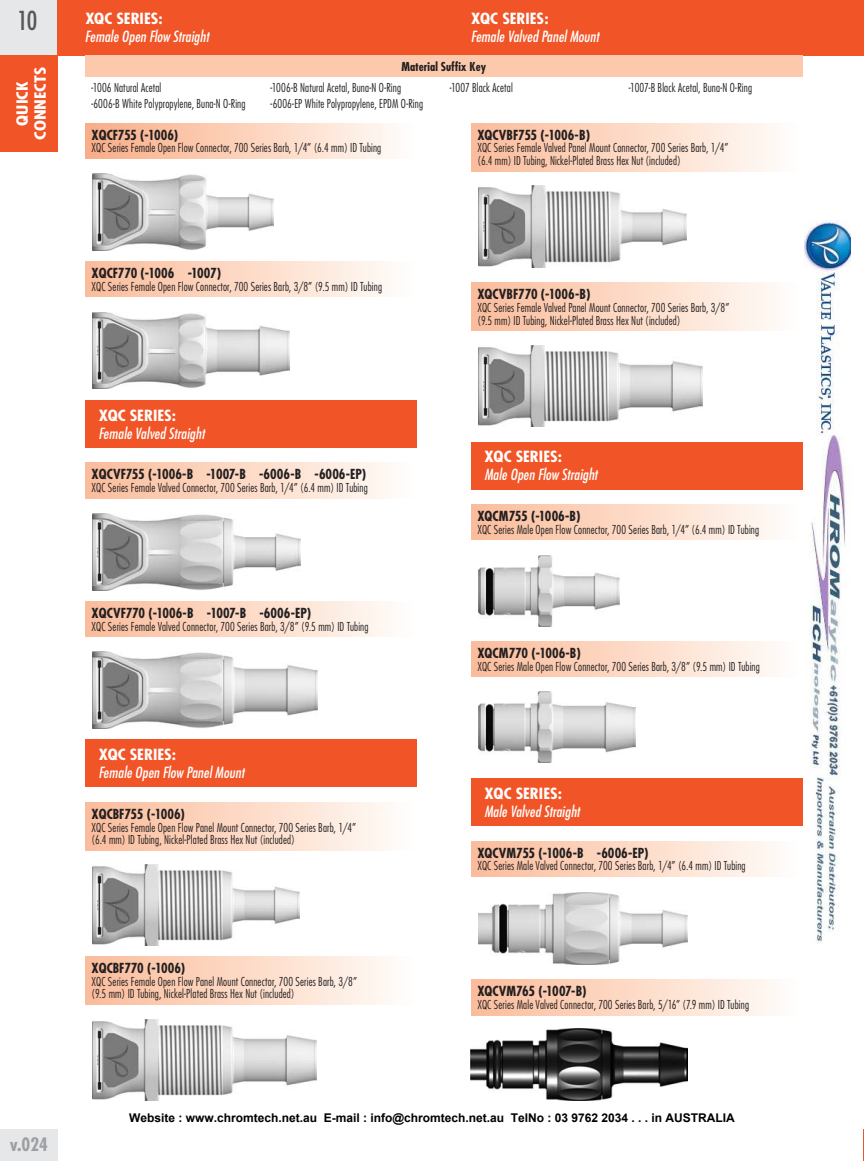
<style>
.page{position:relative;width:864px;height:1161px;background:#fff}
.page>*{position:absolute;margin:0;border:0;box-sizing:border-box;transform-origin:0 0}
.t1{font:condensed 25.5px "Futura";color:#57585a}
.t2{font:700 condensed 18px "Futura";color:#9d9fa2}
.t3{font:italic condensed 15px "Futura";letter-spacing:.01em;color:#fff}
.t4{font:700 condensed 15px "Futura";letter-spacing:-.005em;color:#fff;scale:1.15 1}
.t5{font:700 condensed 15px/18px "Futura";letter-spacing:-.005em;color:#fff;text-align:center;scale:1.25 1}
.t6{font:700 condensed 13.5px "Futura";color:#231f20}
.t7{font:700 condensed 13.5px "Futura";letter-spacing:-.02em;color:#231f20}
.t8{font:300 condensed 12px/12.8px "Futura";letter-spacing:.015em;color:#231f20;scale:.95 1}
.t9{font:700 12px "Arial";color:#000}
.t10{font:700 condensed 12px "Futura";color:#231f20}
</style>
<div class="page">
<div style="left:0;top:0;width:58px;height:55px;background:#e6e7e9"></div>
<hr style="left:863px;top:1130px;width:1px;height:31px;background:#f15426">
<div style="left:0;top:1129px;width:58px;height:32px;background:#e6e7e9"></div>
<div style="left:58px;top:0;width:806px;height:55px;background:#f15426"></div>
<div style="left:0;top:55px;width:58px;height:97px;background:#f15426"></div>
<div style="left:86px;top:956px;width:330px;height:48px;background:linear-gradient(to right,#fbbb99,#fefdfa)"></div>
<img style="left:92px;top:1020px;width:225px;height:80px">
<div style="left:472px;top:123px;width:330px;height:48px;background:linear-gradient(to right,#fbbb99,#fefdfa)"></div>
<img style="left:478px;top:186px;width:208px;height:81px">
<div style="left:472px;top:283px;width:330px;height:48px;background:linear-gradient(to right,#fbbb99,#fefdfa)"></div>
<img style="left:478px;top:346px;width:225px;height:80px">
<div style="left:472px;top:641px;width:330px;height:36px;background:linear-gradient(to right,#fbbb99,#fefdfa)"></div>
<img style="left:478px;top:692px;width:158px;height:71px">
<div style="left:86px;top:123px;width:330px;height:35px;background:linear-gradient(to right,#f9ac85,#fffdf9)"></div>
<img style="left:92px;top:174px;width:181px;height:76px">
<div style="left:86px;top:261px;width:330px;height:36px;background:linear-gradient(to right,#fbbb99,#fefdfa)"></div>
<img style="left:92px;top:312px;width:198px;height:77px">
<div style="left:86px;top:601px;width:330px;height:36px;background:linear-gradient(to right,#fbbb99,#fefdfa)"></div>
<img style="left:92px;top:652px;width:225px;height:76px">
<div style="left:86px;top:463px;width:330px;height:35px;background:linear-gradient(to right,#fbbb99,#fefdfa)"></div>
<img style="left:92px;top:514px;width:208px;height:76px">
<div style="left:85px;top:400px;width:332px;height:48px;background:#f15426"></div>
<div style="left:86px;top:802px;width:330px;height:48px;background:linear-gradient(to right,#fbbb99,#fefdfa)"></div>
<img style="left:92px;top:865px;width:208px;height:80px">
<div style="left:85px;top:739px;width:332px;height:48px;background:#f15426"></div>
<div style="left:472px;top:505px;width:330px;height:35px;background:linear-gradient(to right,#fbbb99,#fefdfa)"></div>
<img style="left:478px;top:555px;width:141px;height:71px">
<div style="left:471px;top:442px;width:332px;height:48px;background:#f15426"></div>
<div style="left:472px;top:841px;width:330px;height:35px;background:linear-gradient(to right,#fbbb99,#fefdfa)"></div>
<img style="left:478px;top:892px;width:209px;height:72px">
<div style="left:471px;top:778px;width:332px;height:48px;background:#f15426"></div>
<div style="left:472px;top:980px;width:330px;height:35px;background:linear-gradient(to right,#fbbb99,#fefdfa)"></div>
<img style="left:471px;top:1029px;width:217px;height:71px">
<div style="left:85px;top:55px;width:718px;height:22px;background:#fcc9ad"></div>
<img style="left:805px;top:221px;width:46px;height:722px">
<h1 class="t1" style="left:18px;top:5px;width:21px">10</h1>
<p class="t5" style="left:13px;top:140px;width:60px;rotate:-90deg">QUICK<br>CONNECTS</p>
<p class="t4" style="left:85px;top:9px;width:69px">XQC SERIES:</p>
<p class="t3" style="left:85px;top:28px;width:126px">Female Open Flow Straight</p>
<p class="t4" style="left:471px;top:9px;width:69px">XQC SERIES:</p>
<p class="t3" style="left:471px;top:28px;width:130px">Female Valved Panel Mount</p>
<p class="t10" style="left:401px;top:59px;width:86px">Material Suffix Key</p>
<p class="t8" style="left:91px;top:79px;width:164px;line-height:16.5px">-1006 Natural Acetal<br>-6006-B White Polypropylene, Buna-N O-Ring</p>
<p class="t8" style="left:271px;top:79px;width:162px;line-height:16.5px">-1006-B Natural Acetal, Buna-N O-Ring -6006-EP White Polypropylene, EPDM O-Ring</p>
<p class="t8" style="left:450px;top:81px;width:68px">-1007 Black Acetal</p>
<p class="t8" style="left:629px;top:81px;width:131px">-1007-B Black Acetal, Buna-N O-Ring</p>
<p class="t7" style="left:92px;top:126px;width:88px">XQCF755 (-1006)</p>
<p class="t8" style="left:92px;top:142px;width:306px">XQC Series Female Open Flow Connector, 700 Series Barb, 1/4” (6.4 mm) ID Tubing</p>
<p class="t6" style="left:478px;top:126px;width:114px">XQCVBF755 (-1006-b)</p>
<p class="t8" style="left:478px;top:142px;width:266px">XQC Series Female Valved Panel Mount Connector, 700 Series Barb, 1/4” (6.4 mm) ID Tubing, Nickel-Plated Brass Hex Nut (included)</p>
<p class="t6" style="left:92px;top:265px;width:131px">XQCF770 (-1006 -1007)</p>
<p class="t8" style="left:92px;top:280px;width:307px">XQC Series Female Open Flow Connector, 700 Series Barb, 3/8” (9.5 mm) ID Tubing</p>
<p class="t4" style="left:99px;top:406px;width:69px">XQC SERIES:</p>
<p class="t3" style="left:98px;top:424px;width:108px">Female Valved Straight</p>
<p class="t6" style="left:92px;top:466px;width:276px">XQCVF755 (-1006-b -1007-B -6006-B -6006-ep)</p>
<p class="t8" style="left:92px;top:481px;width:292px">XQC Series Female Valved Connector, 700 Series Barb, 1/4” (6.4 mm) ID Tubing</p>
<p class="t6" style="left:92px;top:605px;width:221px">XQCVF770 (-1006-b -1007-B -6006-ep)</p>
<p class="t8" style="left:92px;top:620px;width:293px">XQC Series Female Valved Connector, 700 Series Barb, 3/8” (9.5 mm) ID Tubing</p>
<p class="t4" style="left:99px;top:745px;width:69px">XQC SERIES:</p>
<p class="t3" style="left:98px;top:764px;width:147px">Female Open Flow Panel Mount</p>
<p class="t6" style="left:92px;top:806px;width:95px">XQCBF755 (-1006)</p>
<p class="t8" style="left:92px;top:821px;width:280px">XQC Series Female Open Flow Panel Mount Connector, 700 Series Barb, 1/4” (6.4 mm) ID Tubing, Nickel-Plated Brass Hex Nut (included)</p>
<p class="t6" style="left:92px;top:960px;width:95px">XQCBF770 (-1006)</p>
<p class="t8" style="left:92px;top:975px;width:281px">XQC Series Female Open Flow Panel Mount Connector, 700 Series Barb, 3/8” (9.5 mm) ID Tubing, Nickel-Plated Brass Hex Nut (included)</p>
<p class="t6" style="left:478px;top:286px;width:114px">XQCVBF770 (-1006-b)</p>
<p class="t8" style="left:478px;top:301px;width:267px">XQC Series Female Valved Panel Mount Connector, 700 Series Barb, 3/8” (9.5 mm) ID Tubing, Nickel-Plated Brass Hex Nut (included)</p>
<p class="t4" style="left:485px;top:448px;width:69px">XQC SERIES:</p>
<p class="t3" style="left:484px;top:466px;width:115px">Male Open Flow Straight</p>
<p class="t6" style="left:478px;top:508px;width:105px">XQCM755 (-1006-b)</p>
<p class="t8" style="left:478px;top:523px;width:298px">XQC Series Male Open Flow Connector, 700 Series Barb, 1/4” (6.4 mm) ID Tubing</p>
<p class="t6" style="left:478px;top:645px;width:105px">XQCM770 (-1006-b)</p>
<p class="t8" style="left:478px;top:660px;width:299px">XQC Series Male Open Flow Connector, 700 Series Barb, 3/8” (9.5 mm) ID Tubing</p>
<p class="t4" style="left:485px;top:784px;width:69px">XQC SERIES:</p>
<p class="t3" style="left:484px;top:802px;width:97px">Male Valved Straight</p>
<p class="t6" style="left:478px;top:844px;width:173px">XQCVM755 (-1006-B -6006-EP)</p>
<p class="t8" style="left:478px;top:860px;width:284px">XQC Series Male Valved Connector, 700 Series Barb, 1/4” (6.4 mm) ID Tubing</p>
<p class="t6" style="left:478px;top:983px;width:111px">XQCVM765 (-1007-B)</p>
<p class="t8" style="left:478px;top:998px;width:287px">XQC Series Male Valved Connector, 700 Series Barb, 5/16” (7.9 mm) ID Tubing</p>
<h2 class="t2" style="left:10px;top:1133px;width:40px">v.024</h2>
<p class="t9" style="left:129px;top:1110px;width:607px">Website : www.chromtech.net.au E-mail : info@chromtech.net.au TelNo : 03 9762 2034 . . . in AUSTRALIA</p>
</div>
